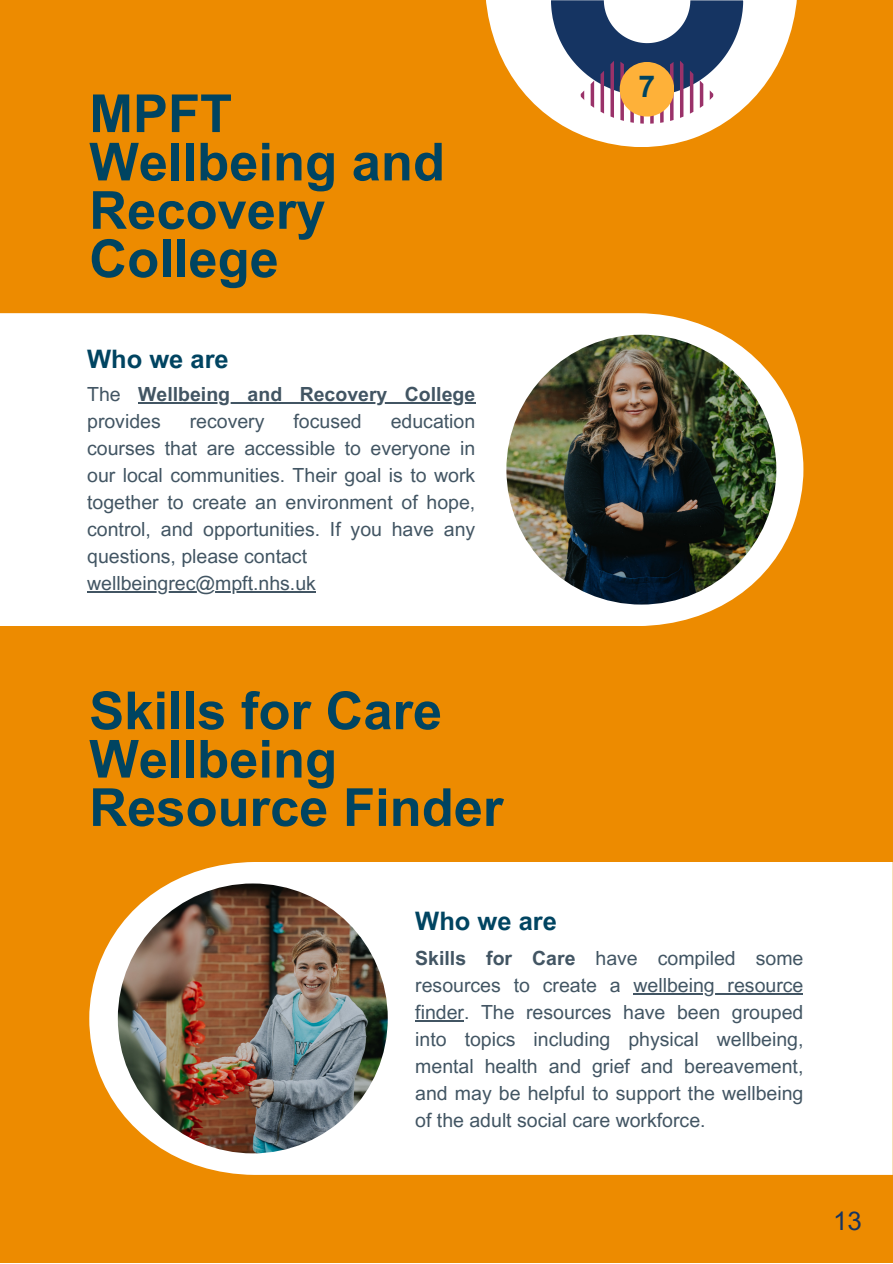
<style>
.page{position:relative;width:893px;height:1264px;background:#fff}
.page>*{position:absolute;margin:0;border:0;box-sizing:border-box;transform-origin:0 0}
.t1{font:700 52.5px/48.3px "Arial MT Pro";color:#004461}
.t2{font:700 30.15px "Arial MT Pro";color:#004461}
.t3{font:25.8px "Arial MT Pro";color:#153462}
.t4{font:700 25.5px "Arial MT Pro";color:#004461}
.t5{font:19.5px/27px "Arial MT Pro";color:#425563;text-align:justify}
.t6{font:700 19.5px/27px "Arial MT Pro";color:#425563}
.s1{font-weight:400}
.s2{font-weight:700}
</style>
<div class="page">
<div style="left:0;top:0;width:892px;height:1262px;background:#ed8b00"></div>
<div style="left:0;top:313px;width:803px;height:313px;background:#fff"></div>
<div style="left:89px;top:862px;width:803px;height:312px;background:#fff"></div>
<img style="left:506px;top:335px;width:270px;height:269px;border-radius:50%">
<img style="left:118px;top:883px;width:270px;height:270px;border-radius:50%">
<svg style="left:486px;top:0;width:311px;height:147px"></svg>
<svg style="left:531px;top:0;width:231px;height:136px;background:#abaab2"></svg>
<div style="left:619px;top:62px;width:55px;height:55px;background:#feb139;border-radius:50%"></div>
<hr style="left:138px;top:402px;width:337px;height:1px;background:#425563">
<hr style="left:87px;top:591px;width:229px;height:1px;background:#425563">
<hr style="left:633px;top:993px;width:170px;height:1px;background:#425563">
<hr style="left:415px;top:1020px;width:49px;height:1px;background:#425563">
<p class="t1" style="left:89px;top:96px;width:357px">MPFT<br>Wellbeing and<br>Recovery<br>College</p>
<p class="t4" style="left:87px;top:349px;width:143px">Who we are</p>
<p class="t6" style="left:87px;top:383px;width:389px"><span class="s1">The</span> Wellbeing and Recovery College <span class="s1">provides</span></p>
<p class="t5" style="left:190px;top:410px;width:76px">recovery</p>
<p class="t5" style="left:293px;top:410px;width:70px">focused</p>
<p class="t5" style="left:87px;top:410px;width:389px;text-indent:303px">education courses that are accessible to everyone in our local communities. Their goal is to work together to create an environment of hope, control, and opportunities. If you have any questions, please contact</p>
<p class="t5" style="left:87px;top:572px;width:230px">wellbeingrec@mpft.nhs.uk</p>
<p class="t2" style="left:638px;top:75px;width:18px">7</p>
<p class="t1" style="left:89px;top:693px;width:415px">Skills for Care<br>Wellbeing<br>Resource Finder</p>
<p class="t4" style="left:415px;top:911px;width:143px">Who we are</p>
<p class="t5" style="left:415px;top:947px;width:389px"><span class="s2">Skills for Care</span> have compiled some resources to create a wellbeing resource finder. The resources have been grouped into topics including physical wellbeing, mental health and grief and bereavement, and may be helpful to support the wellbeing of the adult social care workforce.</p>
<p class="t3" style="left:833px;top:1211px;width:30px">13</p>
</div>
